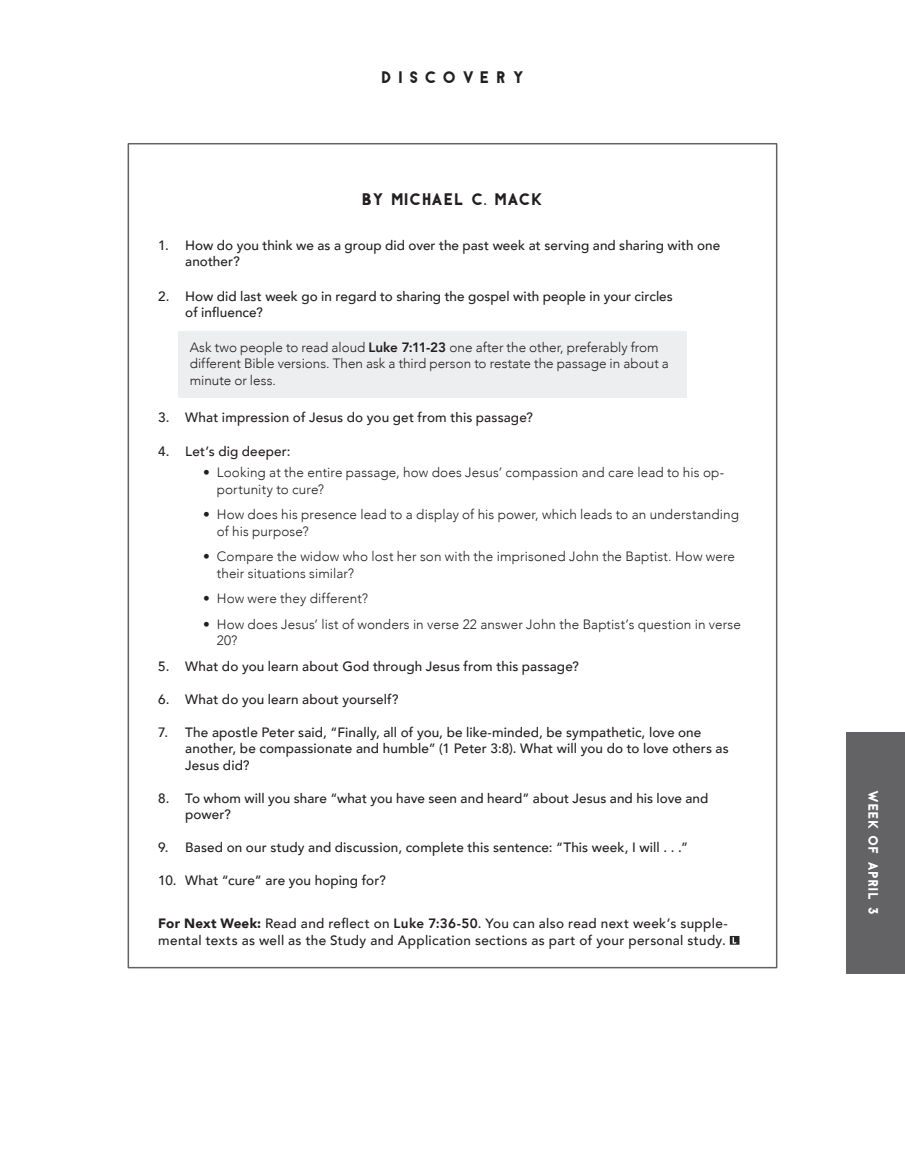
<style>
.page{position:relative;width:905px;height:1161px;background:#fff}
.page>*{position:absolute;margin:0;border:0;box-sizing:border-box;transform-origin:0 0}
.t1{font:15px "Antraste";color:#231f20}
.t2{font:15px "Antraste";letter-spacing:.4em;color:#231f20}
.t3{font:500 13.5px/16.5px "Avenir";letter-spacing:.01em;color:#231f20}
.t4{font:300 13.5px/16.5px "Avenir";letter-spacing:.005em;color:#231f20}
.t5{font:12.3px "Antraste";color:#fff}
.s1{font-weight:800}
.s2{font-weight:900}
</style>
<div class="page">
<div style="left:128px;top:143px;width:649px;height:825px;background:#fff;border:2px solid #636366"></div>
<div style="left:179px;top:331px;width:508px;height:67px;background:#edeeef"></div>
<svg style="left:729px;top:936px;width:10px;height:9px"></svg>
<div style="left:846px;top:732px;width:58px;height:241px;background:#636366"></div>
<p class="t2" style="left:381px;top:68px;width:145px">DISCOVERY</p>
<p class="t1" style="left:362px;top:189px;width:183px">BY MICHAEL C. MACK</p>
<p class="t3" style="left:185px;top:236px;width:536px;text-indent:-27px">1. How do you think we as a group did over the past week at serving and sharing with one another?</p>
<p class="t3" style="left:185px;top:287px;width:489px;text-indent:-27px">2. How did last week go in regard to sharing the gospel with people in your circles of influence?</p>
<p class="t4" style="left:190px;top:339px;width:480px">Ask two people to read aloud <span class="s1">Luke 7:11-23</span> one after the other, preferably from different Bible versions. Then ask a third person to restate the passage in about a minute or less.</p>
<p class="t3" style="left:158px;top:408px;width:376px">3. What impression of Jesus do you get from this passage?</p>
<p class="t3" style="left:158px;top:443px;width:134px">4. Let’s dig deeper:</p>
<p class="t4" style="left:217px;top:464px;width:509px;text-indent:-14px">• Looking at the entire passage, how does Jesus’ compassion and care lead to his op&shy;portunity to cure?</p>
<p class="t4" style="left:217px;top:506px;width:523px;text-indent:-14px">• How does his presence lead to a display of his power, which leads to an understanding of his purpose?</p>
<p class="t4" style="left:217px;top:548px;width:520px;text-indent:-14px">• Compare the widow who lost her son with the imprisoned John the Baptist. How were their situations similar?</p>
<p class="t4" style="left:203px;top:590px;width:166px">• How were they different?</p>
<p class="t4" style="left:217px;top:616px;width:525px;text-indent:-14px">• How does Jesus’ list of wonders in verse 22 answer John the Baptist’s question in verse<br>20?</p>
<p class="t3" style="left:158px;top:657px;width:422px">5. What do you learn about God through Jesus from this passage?</p>
<p class="t3" style="left:158px;top:690px;width:242px">6. What do you learn about yourself?</p>
<p class="t3" style="left:185px;top:723px;width:545px;text-indent:-27px">7. The apostle Peter said, “Finally, all of you, be like-minded, be sympathetic, love one another, be compassionate and humble” (1 Peter 3:8). What will you do to love others as<br>Jesus did?</p>
<p class="t3" style="left:185px;top:789px;width:524px;text-indent:-27px">8. To whom will you share “what you have seen and heard” about Jesus and his love and power?</p>
<p class="t3" style="left:158px;top:838px;width:531px">9. Based on our study and discussion, complete this sentence: “This week, I will . . .”</p>
<p class="t3" style="left:158px;top:871px;width:229px">10. What “cure” are you hoping for?</p>
<p class="t3" style="left:158px;top:915px;width:571px"><span class="s2">For Next Week:</span> Read and reflect on <span class="s1">Luke 7:36-50</span>. You can also read next week’s supple&shy;mental texts as well as the Study and Application sections as part of your personal study.</p>
<p class="t5" style="left:881px;top:790px;width:127px;rotate:90deg">WEEK OF APRIL 3</p>
</div>
